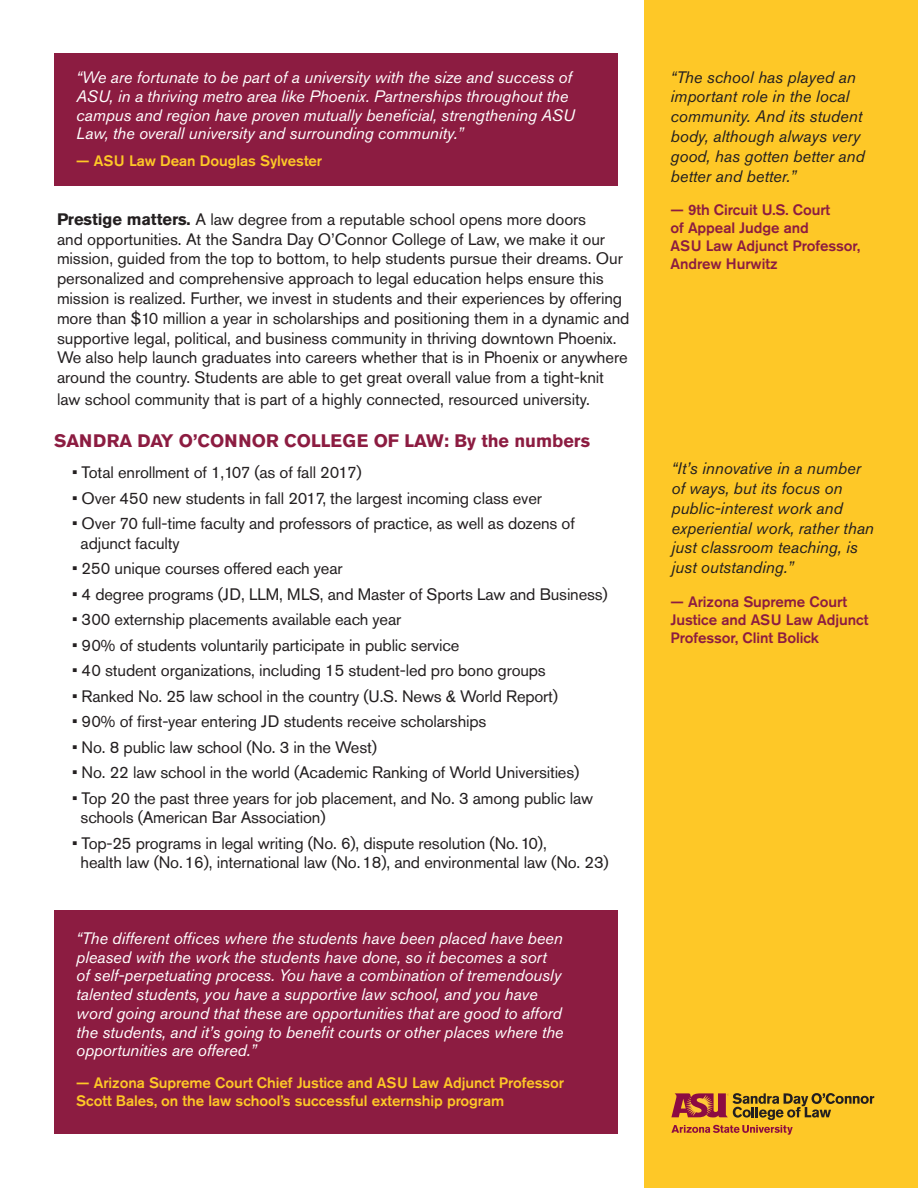
<style>
.page{position:relative;width:918px;height:1188px;background:#fff}
.page>*{position:absolute;margin:0;border:0;box-sizing:border-box;transform-origin:0 0}
.t1{font:700 18px "Akzidenz Grotesk Std";color:#8c1c41}
.t2{font:16.5px/19.8px "Akzidenz Grotesk Std";letter-spacing:-.01em;color:#231f20}
.t3{font:italic 16.5px/18.8px "Akzidenz Grotesk Std";letter-spacing:-.005em;color:#fff}
.t4{font:italic 16.5px/19.8px "Akzidenz Grotesk Std";color:#231f20}
.t5{font:500 15px/18px "Akzidenz Grotesk Std";letter-spacing:-.005em;color:#fec827}
.t6{font:500 15px/18px "Akzidenz Grotesk Std";letter-spacing:-.005em;color:#8c1c41}
.s1{font-weight:700}
</style>
<div class="page">
<div style="left:644px;top:0;width:274px;height:1188px;background:#fec827"></div>
<div style="left:54px;top:911px;width:563px;height:223px;background:#8c1c41"></div>
<div style="left:54px;top:53px;width:563px;height:132px;background:#8c1c41"></div>
<svg style="left:671px;top:1093px;width:203px;height:42px"></svg>
<p class="t3" style="left:76px;top:68px;width:500px">“We are fortunate to be part of a university with the size and success of ASU, in a thriving metro area like Phoenix. Partnerships throughout the campus and region have proven mutually beneficial, strengthening ASU Law, the overall university and surrounding community.”</p>
<p class="t5" style="left:76px;top:152px;width:248px">— ASU Law Dean Douglas Sylvester</p>
<p class="t2" style="left:57px;top:209px;width:574px"><span class="s1">Prestige matters.</span> A law degree from a reputable school opens more doors<br>and opportunities. At the Sandra Day O’Connor College of Law, we make it our mission, guided from the top to bottom, to help students pursue their dreams. Our personalized and comprehensive approach to legal education helps ensure this mission is realized. Further, we invest in students and their experiences by offering more than $10 million a year in scholarships and positioning them in a dynamic and supportive legal, political, and business community in thriving downtown Phoenix.<br>We also help launch graduates into careers whether that is in Phoenix or anywhere around the country. Students are able to get great overall value from a tight-knit</p>
<p class="t2" style="left:57px;top:389px;width:535px">law school community that is part of a highly connected, resourced university.</p>
<p class="t1" style="left:54px;top:430px;width:538px">SANDRA DAY O’CONNOR COLLEGE OF LAW: By the numbers</p>
<p class="t2" style="left:72px;top:463px;width:291px">• Total enrollment of 1,107 (as of fall 2017)</p>
<p class="t2" style="left:72px;top:488px;width:471px">• Over 450 new students in fall 2017, the largest incoming class ever</p>
<p class="t2" style="left:81px;top:514px;width:496px;text-indent:-9px">• Over 70 full-time faculty and professors of practice, as well as dozens of adjunct faculty</p>
<p class="t2" style="left:72px;top:558px;width:272px">• 250 unique courses offered each year</p>
<p class="t2" style="left:72px;top:584px;width:537px">• 4 degree programs (JD, LLM, MLS, and Master of Sports Law and Business)</p>
<p class="t2" style="left:72px;top:609px;width:331px">• 300 externship placements available each year</p>
<p class="t2" style="left:72px;top:635px;width:389px">• 90% of students voluntarily participate in public service</p>
<p class="t2" style="left:72px;top:660px;width:475px">• 40 student organizations, including 15 student-led pro bono groups</p>
<p class="t2" style="left:72px;top:686px;width:488px">• Ranked No. 25 law school in the country (U.S. News &amp; World Report)</p>
<p class="t2" style="left:72px;top:711px;width:416px">• 90% of first-year entering JD students receive scholarships</p>
<p class="t2" style="left:72px;top:737px;width:307px">• No. 8 public law school (No. 3 in the West)</p>
<p class="t2" style="left:72px;top:762px;width:509px">• No. 22 law school in the world (Academic Ranking of World Universities)</p>
<p class="t2" style="left:81px;top:788px;width:514px;text-indent:-9px">• Top 20 the past three years for job placement, and No. 3 among public law schools (American Bar Association)</p>
<p class="t2" style="left:81px;top:833px;width:530px;text-indent:-9px">• Top-25 programs in legal writing (No. 6), dispute resolution (No. 10),<br>health law (No. 16), international law (No. 18), and environmental law (No. 23)</p>
<p class="t3" style="left:76px;top:929px;width:489px">“The different offices where the students have been placed have been pleased with the work the students have done, so it becomes a sort of self-perpetuating process. You have a combination of tremendously talented students, you have a supportive law school, and you have word going around that these are opportunities that are good to afford the students, and it’s going to benefit courts or other places where the opportunities are offered.”</p>
<p class="t5" style="left:76px;top:1073px;width:490px">— Arizona Supreme Court Chief Justice and ASU Law Adjunct Professor<br>Scott Bales, on the law school’s successful externship program</p>
<p class="t4" style="left:670px;top:67px;width:196px">“The school has played an important role in the local community. And its student body, although always very good, has gotten better and better and better.”</p>
<p class="t6" style="left:670px;top:200px;width:191px">— 9th Circuit U.S. Court<br>of Appeal Judge and<br>ASU Law Adjunct Professor,<br>Andrew Hurwitz</p>
<p class="t4" style="left:671px;top:458px;width:204px">“It’s innovative in a number of ways, but its focus on public-interest work and experiential work, rather than just classroom teaching, is just outstanding.”</p>
<p class="t6" style="left:670px;top:593px;width:200px">— Arizona Supreme Court<br>Justice and ASU Law Adjunct<br>Professor, Clint Bolick</p>
</div>
